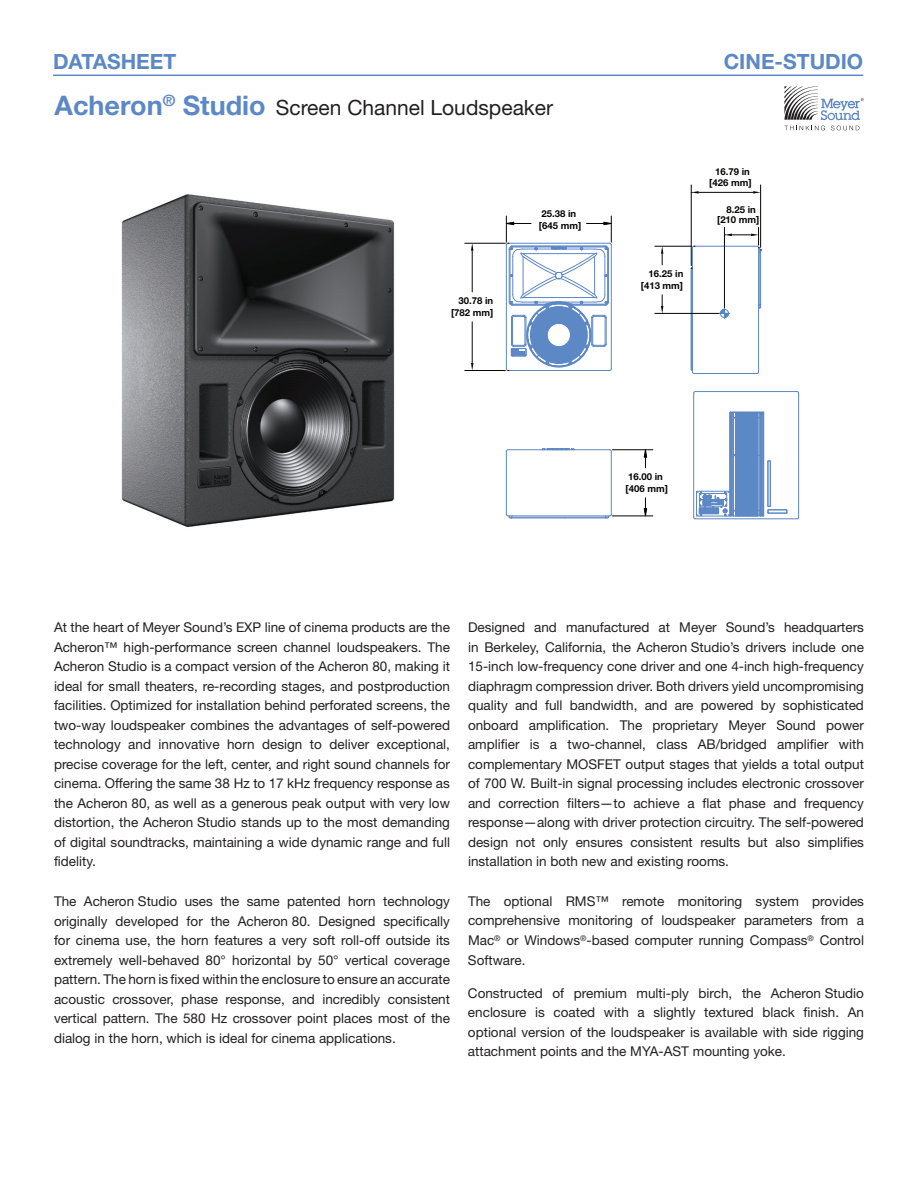
<style>
.page{position:relative;width:918px;height:1188px;background:#fff}
.page>*{position:absolute;margin:0;border:0;box-sizing:border-box;transform-origin:0 0}
.t1{font:21px "Helvetica Neue LT Pro";color:#231f20}
.t2{font:700 21px "Helvetica Neue LT Pro";color:#5d88c6}
.t3{font:13.5px/19.5px "Helvetica Neue LT Pro";color:#231f20;text-align:justify}
.t4{font:700 9.6px/12.1px "Helvetica Neue LT Pro";color:#040503}
.s1{font-weight:700;font-size:27px;color:#5d88c6}
</style>
<div class="page">
<hr style="left:53px;top:75px;width:810px;height:1px;background:#5d88c6">
<svg style="left:784px;top:86px;width:80px;height:34px"></svg>
<svg style="left:785px;top:126px;width:40px;height:4px"></svg>
<svg style="left:831px;top:126px;width:28px;height:4px"></svg>
<img style="left:121px;top:194px;width:274px;height:333px">
<hr style="left:691px;top:268px;width:1px;height:102px;background:#5d88c6">
<hr style="left:760px;top:252px;width:1px;height:53px;background:#5d88c6">
<hr style="left:694px;top:373px;width:63px;height:1px;background:#5d88c6">
<hr style="left:694px;top:246px;width:63px;height:1px;background:#5d88c6">
<hr style="left:692px;top:249px;width:1px;height:122px;background:#5d88c6">
<hr style="left:758px;top:249px;width:1px;height:122px;background:#5d88c6">
<svg style="left:542px;top:448px;width:33px;height:3px"></svg>
<hr style="left:512px;top:517px;width:94px;height:1px;background:#5d88c6">
<hr style="left:512px;top:518px;width:94px;height:1px;background:#5d88c6">
<hr style="left:508px;top:449px;width:102px;height:1px;background:#5d88c6">
<hr style="left:611px;top:451px;width:1px;height:63px;background:#5d88c6">
<hr style="left:506px;top:451px;width:1px;height:63px;background:#5d88c6">
<svg style="left:506px;top:514px;width:7px;height:5px"></svg>
<hr style="left:508px;top:516px;width:102px;height:1px;background:#5d88c6">
<hr style="left:732px;top:413px;width:1px;height:102px;background:#5d88c6">
<hr style="left:762px;top:413px;width:1px;height:102px;background:#5d88c6">
<hr style="left:761px;top:413px;width:1px;height:102px;background:#5d88c6">
<hr style="left:731px;top:413px;width:1px;height:103px;background:#5d88c6">
<hr style="left:733px;top:412px;width:1px;height:104px;background:#5d88c6">
<hr style="left:736px;top:412px;width:1px;height:104px;background:#5d88c6">
<hr style="left:735px;top:412px;width:1px;height:104px;background:#5d88c6">
<hr style="left:737px;top:412px;width:1px;height:104px;background:#5d88c6">
<hr style="left:738px;top:412px;width:1px;height:104px;background:#5d88c6">
<hr style="left:739px;top:412px;width:1px;height:104px;background:#5d88c6">
<hr style="left:741px;top:412px;width:1px;height:104px;background:#5d88c6">
<hr style="left:740px;top:412px;width:1px;height:104px;background:#5d88c6">
<hr style="left:742px;top:412px;width:1px;height:104px;background:#5d88c6">
<hr style="left:743px;top:412px;width:1px;height:104px;background:#5d88c6">
<hr style="left:745px;top:412px;width:1px;height:104px;background:#5d88c6">
<hr style="left:744px;top:412px;width:1px;height:104px;background:#5d88c6">
<hr style="left:746px;top:412px;width:1px;height:104px;background:#5d88c6">
<hr style="left:747px;top:412px;width:1px;height:104px;background:#5d88c6">
<hr style="left:748px;top:412px;width:1px;height:104px;background:#5d88c6">
<hr style="left:749px;top:412px;width:1px;height:104px;background:#5d88c6">
<hr style="left:750px;top:412px;width:1px;height:104px;background:#5d88c6">
<hr style="left:751px;top:412px;width:1px;height:104px;background:#5d88c6">
<hr style="left:752px;top:412px;width:1px;height:104px;background:#5d88c6">
<hr style="left:753px;top:412px;width:1px;height:104px;background:#5d88c6">
<hr style="left:754px;top:412px;width:1px;height:104px;background:#5d88c6">
<hr style="left:755px;top:412px;width:1px;height:104px;background:#5d88c6">
<hr style="left:756px;top:412px;width:1px;height:104px;background:#5d88c6">
<hr style="left:758px;top:412px;width:1px;height:104px;background:#5d88c6">
<hr style="left:757px;top:412px;width:1px;height:104px;background:#5d88c6">
<hr style="left:760px;top:412px;width:1px;height:104px;background:#5d88c6">
<svg style="left:729px;top:412px;width:34px;height:6px"></svg>
<hr style="left:730px;top:412px;width:1px;height:80px;background:#5d88c6">
<hr style="left:763px;top:412px;width:1px;height:104px;background:#5d88c6">
<hr style="left:770px;top:461px;width:1px;height:45px;background:#5d88c6">
<hr style="left:768px;top:461px;width:1px;height:45px;background:#5d88c6">
<hr style="left:695px;top:519px;width:102px;height:1px;background:#5d88c6">
<hr style="left:695px;top:391px;width:102px;height:1px;background:#5d88c6">
<hr style="left:693px;top:394px;width:1px;height:122px;background:#5d88c6">
<hr style="left:798px;top:394px;width:1px;height:122px;background:#5d88c6">
<svg style="left:693px;top:491px;width:95px;height:28px"></svg>
<hr style="left:612px;top:449px;width:41px;height:1px;background:#040503">
<hr style="left:612px;top:516px;width:41px;height:1px;background:#040503">
<svg style="left:644px;top:449px;width:3px;height:19px"></svg>
<svg style="left:605px;top:514px;width:7px;height:5px"></svg>
<svg style="left:644px;top:498px;width:3px;height:19px"></svg>
<hr style="left:465px;top:243px;width:40px;height:1px;background:#040503">
<hr style="left:465px;top:370px;width:40px;height:1px;background:#040503">
<hr style="left:472px;top:251px;width:1px;height:41px;background:#040503">
<hr style="left:472px;top:322px;width:1px;height:41px;background:#040503">
<svg style="left:471px;top:243px;width:2px;height:8px"></svg>
<svg style="left:504px;top:216px;width:108px;height:155px"></svg>
<svg style="left:471px;top:363px;width:2px;height:7px"></svg>
<hr style="left:760px;top:185px;width:1px;height:62px;background:#040503">
<hr style="left:691px;top:185px;width:1px;height:81px;background:#040503">
<hr style="left:699px;top:192px;width:54px;height:1px;background:#040503">
<svg style="left:753px;top:191px;width:8px;height:3px"></svg>
<svg style="left:691px;top:191px;width:8px;height:3px"></svg>
<hr style="left:655px;top:246px;width:36px;height:1px;background:#040503">
<hr style="left:655px;top:313px;width:67px;height:1px;background:#040503">
<svg style="left:661px;top:246px;width:2px;height:19px"></svg>
<svg style="left:661px;top:295px;width:2px;height:19px"></svg>
<hr style="left:724px;top:227px;width:1px;height:84px;background:#040503">
<svg style="left:724px;top:227px;width:38px;height:26px"></svg>
<svg style="left:719px;top:308px;width:11px;height:11px"></svg>
<h1 class="t2" style="left:53px;top:49px;width:125px">DATASHEET</h1>
<h1 class="t2" style="left:724px;top:49px;width:141px">CINE-STUDIO</h1>
<h1 class="t1" style="left:55px;top:95px;width:500px"><span class="s1">Acheron</span><sup>®</sup> <span class="s1">Studio</span> Screen Channel Loudspeaker</h1>
<p class="t4" style="left:451px;top:295px;width:44px;line-height:11.7px;text-align:right">30.78 in [782 mm]</p>
<p class="t4" style="left:539px;top:208px;width:44px">25.38 in [645 mm]</p>
<p class="t4" style="left:641px;top:268px;width:44px;line-height:11.7px;text-align:right">16.25 in [413 mm]</p>
<p class="t4" style="left:709px;top:166px;width:44px;line-height:11.1px;text-align:center">16.79 in [426 mm]</p>
<p class="t4" style="left:717px;top:204px;width:44px;line-height:10.5px;text-indent:9px">8.25 in [210 mm]</p>
<p class="t4" style="left:626px;top:470px;width:44px">16.00 in [406 mm]</p>
<p class="t3" style="left:54px;top:618px;width:398px">At the heart of Meyer Sound’s EXP line of cinema products are the Acheron™ high-performance screen channel loudspeakers. The Acheron Studio is a compact version of the Acheron 80, making it ideal for small theaters, re-recording stages, and postproduction facilities. Optimized for installation behind perforated screens, the two-way loudspeaker combines the advantages of self-powered technology and innovative horn design to deliver exceptional, precise coverage for the left, center, and right sound channels for cinema. Offering the same 38 Hz to 17 kHz frequency response as the Acheron 80, as well as a generous peak output with very low distortion, the Acheron Studio stands up to the most demanding of digital soundtracks, maintaining a wide dynamic range and full fidelity.</p>
<p class="t3" style="left:54px;top:891px;width:398px">The Acheron Studio uses the same patented horn technology originally developed for the Acheron 80. Designed specifically for cinema use, the horn features a very soft roll-off outside its extremely well-behaved 80° horizontal by 50° vertical coverage pattern. The horn is fixed within the enclosure to ensure an accurate acoustic crossover, phase response, and incredibly consistent vertical pattern. The 580 Hz crossover point places most of the dialog in the horn, which is ideal for cinema applications.</p>
<p class="t3" style="left:468px;top:617px;width:398px">Designed and manufactured at Meyer Sound’s headquarters in Berkeley, California, the Acheron Studio’s drivers include one 15‑inch low-frequency cone driver and one 4-inch high‑frequency diaphragm compression driver. Both drivers yield uncompromising quality and full bandwidth, and are powered by sophisticated onboard amplification. The proprietary Meyer Sound power amplifier is a two-channel, class AB/bridged amplifier with complementary MOSFET output stages that yields a total output of 700 W. Built-in signal processing includes electronic crossover and correction filters—to achieve a flat phase and frequency response—along with driver protection circuitry. The self-powered design not only ensures consistent results but also simplifies installation in both new and existing rooms.</p>
<p class="t3" style="left:468px;top:891px;width:398px">The optional RMS™ remote monitoring system provides comprehensive monitoring of loudspeaker parameters from a Mac<sup>®</sup> or Windows<sup>®</sup>-based computer running Compass<sup>®</sup> Control Software.</p>
<p class="t3" style="left:468px;top:983px;width:398px">Constructed of premium multi-ply birch, the Acheron Studio enclosure is coated with a slightly textured black finish. An optional version of the loudspeaker is available with side rigging attachment points and the MYA‑AST mounting yoke.</p>
</div>
